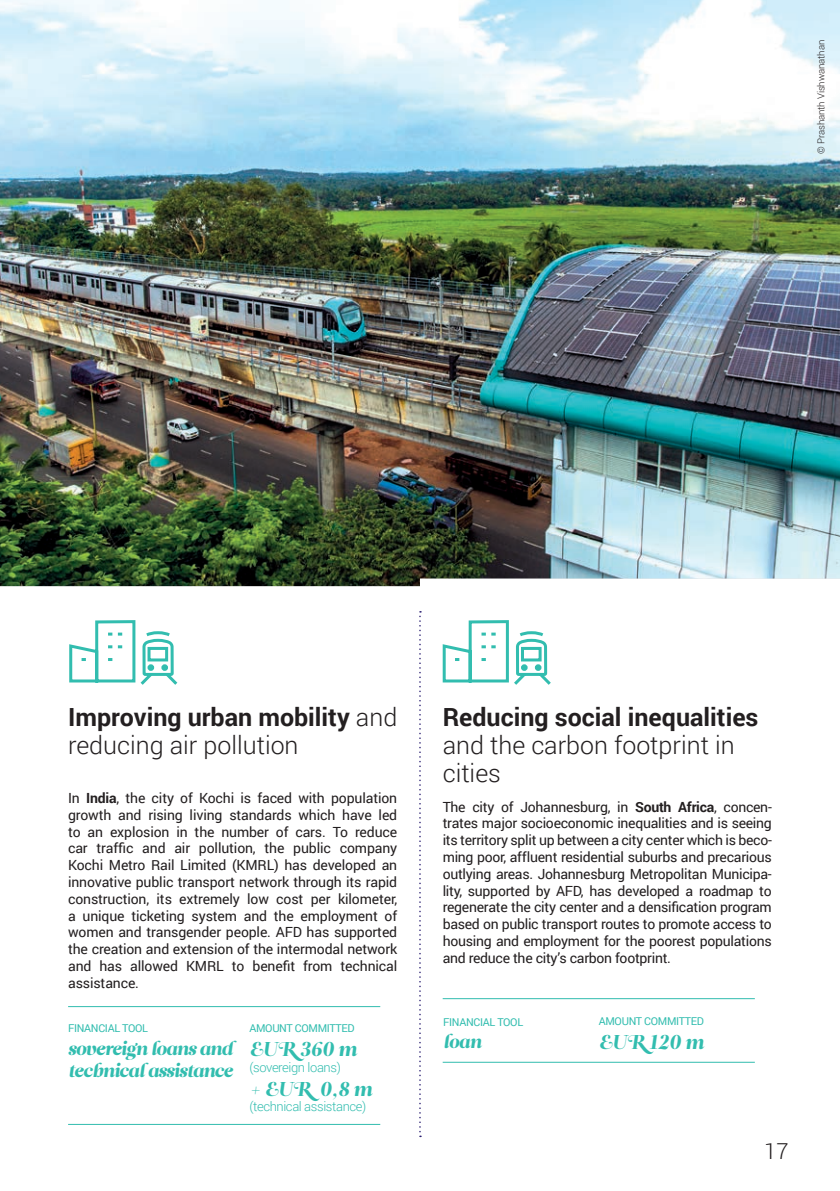
<style>
.page{position:relative;width:840px;height:1191px;background:#fff}
.page>*{position:absolute;margin:0;border:0;box-sizing:border-box;transform-origin:0 0}
.t1{font:300 25px/28px "Roboto";color:#231f20}
.t2{font:700 25px "Roboto";color:#231f20}
.t3{font:300 22px "Roboto";color:#231f20}
.t4{font:20px "Leitura Display Swashes";letter-spacing:-.01em;color:#32bdaf}
.t5{font:18.6px/22.4px "Leitura Display Swashes";letter-spacing:-.02em;color:#32bdaf}
.t6{font:14px/16.8px "Roboto";letter-spacing:-.02em;color:#231f20;text-align:justify}
.t7{font:300 13px "Roboto";letter-spacing:-.03em;color:#32bdaf}
.t8{font:10.8px "Roboto";letter-spacing:-.03em;color:#32bdaf}
.t9{font:300 9.6px "Roboto";letter-spacing:-.01em;color:#231f20}
.s1{font-weight:700}
</style>
<div class="page">
<svg style="left:419px;top:611px;width:2px;height:526px"></svg>
<hr style="left:442px;top:998px;width:312px;height:1px;background:#32bdaf">
<hr style="left:68px;top:1006px;width:312px;height:1px;background:#32bdaf">
<hr style="left:442px;top:1061px;width:312px;height:1px;background:#32bdaf">
<hr style="left:68px;top:1124px;width:312px;height:1px;background:#32bdaf">
<img style="left:0;top:0;width:839px;height:586px">
<svg style="left:69px;top:620px;width:109px;height:65px"></svg>
<svg style="left:442px;top:620px;width:109px;height:65px"></svg>
<p class="t9" style="left:814px;top:154px;width:116px;rotate:-90deg">© Prashanth Vishwanathan</p>
<h1 class="t1" style="left:68px;top:702px;width:330px"><span class="s1">Improving urban mobility</span> and reducing air pollution</h1>
<p class="t6" style="left:68px;top:789px;width:330px">In <span class="s1">India</span>, the city of Kochi is faced with population growth and rising living standards which have led to an explosion in the number of cars. To reduce car traffic and air pollution, the public company Kochi Metro Rail Limited (KMRL) has developed an innovative public transport network through its rapid construction, its extremely low cost per kilometer, a unique ticketing system and the employment of women and transgender people. AFD has supported the creation and extension of the intermodal network and has allowed KMRL to benefit from technical assistance.</p>
<p class="t8" style="left:68px;top:1020px;width:81px">FINANCIAL TOOL</p>
<h3 class="t5" style="left:68px;top:1037px;width:166px">sovereign loans and technical assistance</h3>
<p class="t8" style="left:249px;top:1020px;width:107px">AMOUNT COMMITTED</p>
<h3 class="t4" style="left:249px;top:1037px;width:108px">EUR 360 m</h3>
<p class="t7" style="left:249px;top:1058px;width:93px">(sovereign loans)</p>
<h3 class="t4" style="left:249px;top:1077px;width:124px">+ EUR 0,8 m</h3>
<p class="t7" style="left:249px;top:1097px;width:118px">(technical assistance)</p>
<h1 class="t2" style="left:442px;top:699px;width:317px">Reducing social inequalities</h1>
<h1 class="t1" style="left:442px;top:730px;width:293px">and the carbon footprint in cities</h1>
<p class="t6" style="left:442px;top:797px;width:330px">The city of Johannesburg, in <span class="s1">South Africa</span>, concen&shy;trates major socioeconomic inequalities and is seeing its territory split up between a city center which is beco&shy;ming poor, affluent residential suburbs and precarious outlying areas. Johannesburg Metropolitan Municipa&shy;lity, supported by AFD, has developed a roadmap to regenerate the city center and a densification program based on public transport routes to promote access to housing and employment for the poorest populations and reduce the city’s carbon footprint.</p>
<p class="t8" style="left:443px;top:1014px;width:81px">FINANCIAL TOOL</p>
<h3 class="t5" style="left:443px;top:1030px;width:39px">loan</h3>
<p class="t8" style="left:598px;top:1013px;width:107px">AMOUNT COMMITTED</p>
<h3 class="t4" style="left:598px;top:1030px;width:106px">EUR 120 m</h3>
<h2 class="t3" style="left:763px;top:1136px;width:26px">17</h2>
</div>
